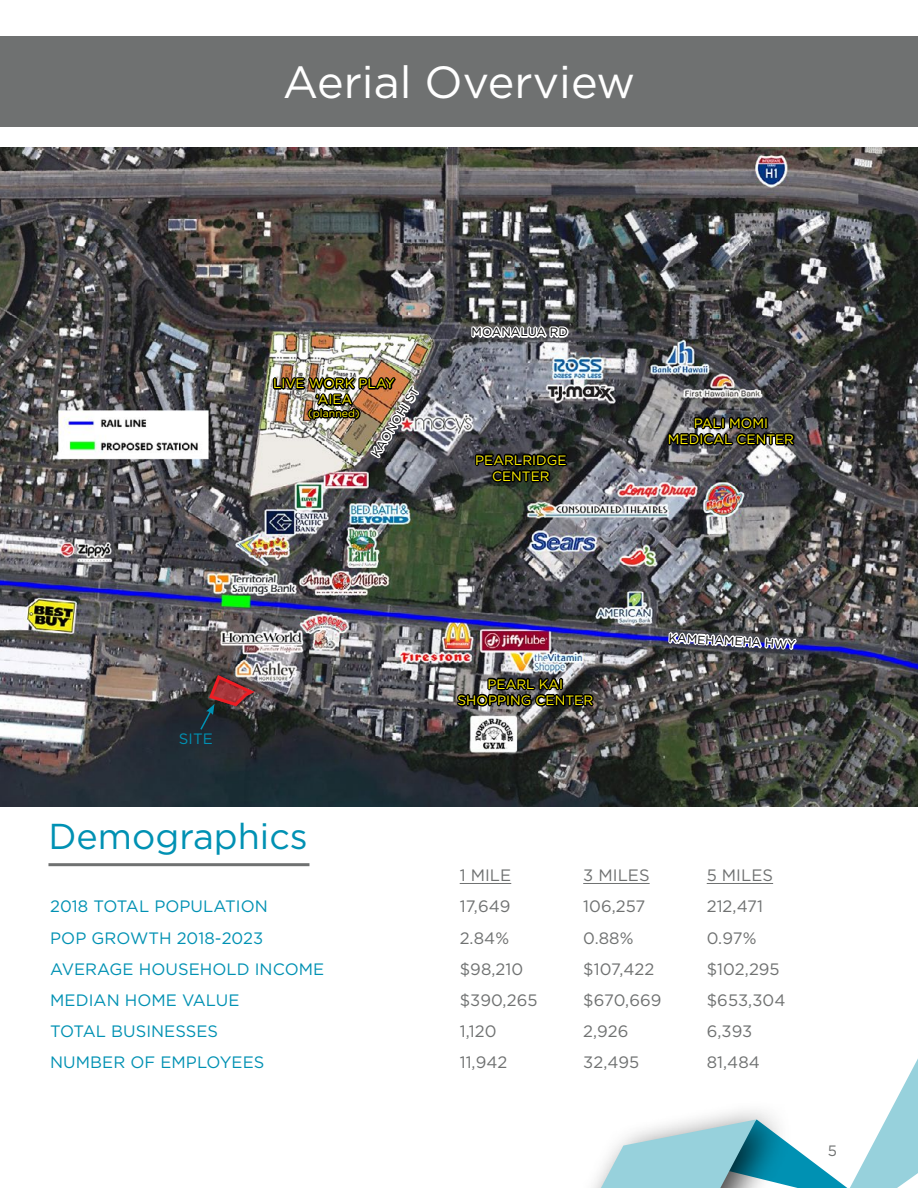
<style>
.page{position:relative;width:918px;height:1188px;background:#fff}
.page>*{position:absolute;margin:0;border:0;box-sizing:border-box;transform-origin:0 0}
.t1{font:45px "Gotham";color:#fff}
.t2{font:36px "Gotham";color:#0091b3}
.t3{font:16.5px "Gotham";letter-spacing:.005em;color:#6f7171}
.t4{font:16.5px "Gotham";letter-spacing:.005em;color:#0091b3}
.t5{font:15px "Gotham";color:#0091b3}
.t6{font:15px "Gotham";color:#6f7171}
.t7{font:13.5px/16.2px "Gotham";letter-spacing:.005em;color:#fff200;text-align:center}
.t8{font:12px "Gotham";letter-spacing:.005em;color:#000}
.t9{font:10.5px "Gotham";letter-spacing:.005em;color:#fff200}
</style>
<div class="page">
<div style="left:0;top:36px;width:918px;height:91px;background:#6f7171"></div>
<img style="left:0;top:147px;width:918px;height:659px">
<svg style="left:474px;top:449px;width:95px;height:39px;background:#222423"></svg>
<svg style="left:454px;top:673px;width:145px;height:39px;background:#434344"></svg>
<svg style="left:666px;top:410px;width:133px;height:41px;background:#454549"></svg>
<svg style="left:470px;top:320px;width:100px;height:24px"></svg>
<svg style="left:667px;top:626px;width:135px;height:30px"></svg>
<img style="left:271px;top:371px;width:151px;height:90px">
<svg style="left:601px;top:1058px;width:317px;height:130px"></svg>
<hr style="left:460px;top:883px;width:51px;height:1px;background:#6f7171">
<hr style="left:583px;top:883px;width:67px;height:1px;background:#6f7171">
<hr style="left:707px;top:883px;width:66px;height:1px;background:#6f7171">
<hr style="left:48px;top:863px;width:261px;height:3px;background:#6f7171">
<svg style="left:199px;top:673px;width:59px;height:58px;background:#58393c"></svg>
<h1 class="t1" style="left:283px;top:54px;width:354px">Aerial Overview</h1>
<p class="t7" style="left:273px;top:375px;width:123px">LIVE WORK PLAY ‘AIEA</p>
<p class="t9" style="left:308px;top:407px;width:53px">(planned)</p>
<p class="t8" style="left:368px;top:452px;width:81px;rotate:-58deg">KAONOHI ST</p>
<p class="t8" style="left:472px;top:325px;width:98px">MOANALUA RD</p>
<p class="t7" style="left:475px;top:452px;width:93px">PEARLRIDGE<br>CENTER</p>
<p class="t7" style="left:668px;top:415px;width:128px">PALI MOMI<br>MEDICAL CENTER</p>
<p class="t5" style="left:179px;top:730px;width:35px">SITE</p>
<h2 class="t2" style="left:48px;top:815px;width:261px">Demographics</h2>
<p class="t7" style="left:457px;top:676px;width:137px">PEARL KAI<br>SHOPPING CENTER</p>
<p class="t8" style="left:669px;top:630px;width:129px;rotate:3deg">KAMEHAMEHA HWY</p>
<p class="t3" style="left:460px;top:865px;width:53px">1 MILE</p>
<p class="t3" style="left:583px;top:865px;width:68px">3 MILES</p>
<p class="t3" style="left:707px;top:865px;width:68px">5 MILES</p>
<p class="t4" style="left:50px;top:897px;width:219px">2018 TOTAL POPULATION</p>
<p class="t3" style="left:460px;top:897px;width:52px">17,649</p>
<p class="t3" style="left:583px;top:897px;width:64px">106,257</p>
<p class="t3" style="left:707px;top:897px;width:58px">212,471</p>
<p class="t4" style="left:50px;top:928px;width:215px">POP GROWTH 2018-2023</p>
<p class="t3" style="left:460px;top:928px;width:51px">2.84%</p>
<p class="t3" style="left:583px;top:928px;width:52px">0.88%</p>
<p class="t3" style="left:707px;top:928px;width:51px">0.97%</p>
<p class="t4" style="left:50px;top:959px;width:275px">AVERAGE HOUSEHOLD INCOME</p>
<p class="t3" style="left:460px;top:959px;width:65px">$98,210</p>
<p class="t3" style="left:583px;top:959px;width:73px">$107,422</p>
<p class="t3" style="left:707px;top:959px;width:74px">$102,295</p>
<p class="t4" style="left:50px;top:990px;width:191px">MEDIAN HOME VALUE</p>
<p class="t3" style="left:460px;top:990px;width:79px">$390,265</p>
<p class="t3" style="left:583px;top:990px;width:80px">$670,669</p>
<p class="t3" style="left:707px;top:990px;width:80px">$653,304</p>
<p class="t4" style="left:50px;top:1021px;width:169px">TOTAL BUSINESSES</p>
<p class="t3" style="left:460px;top:1021px;width:38px">1,120</p>
<p class="t3" style="left:583px;top:1021px;width:47px">2,926</p>
<p class="t3" style="left:707px;top:1021px;width:47px">6,393</p>
<p class="t4" style="left:50px;top:1052px;width:216px">NUMBER OF EMPLOYEES</p>
<p class="t3" style="left:460px;top:1052px;width:49px">11,942</p>
<p class="t3" style="left:583px;top:1052px;width:57px">32,495</p>
<p class="t3" style="left:707px;top:1052px;width:55px">81,484</p>
<p class="t6" style="left:828px;top:1141px;width:11px">5</p>
</div>
